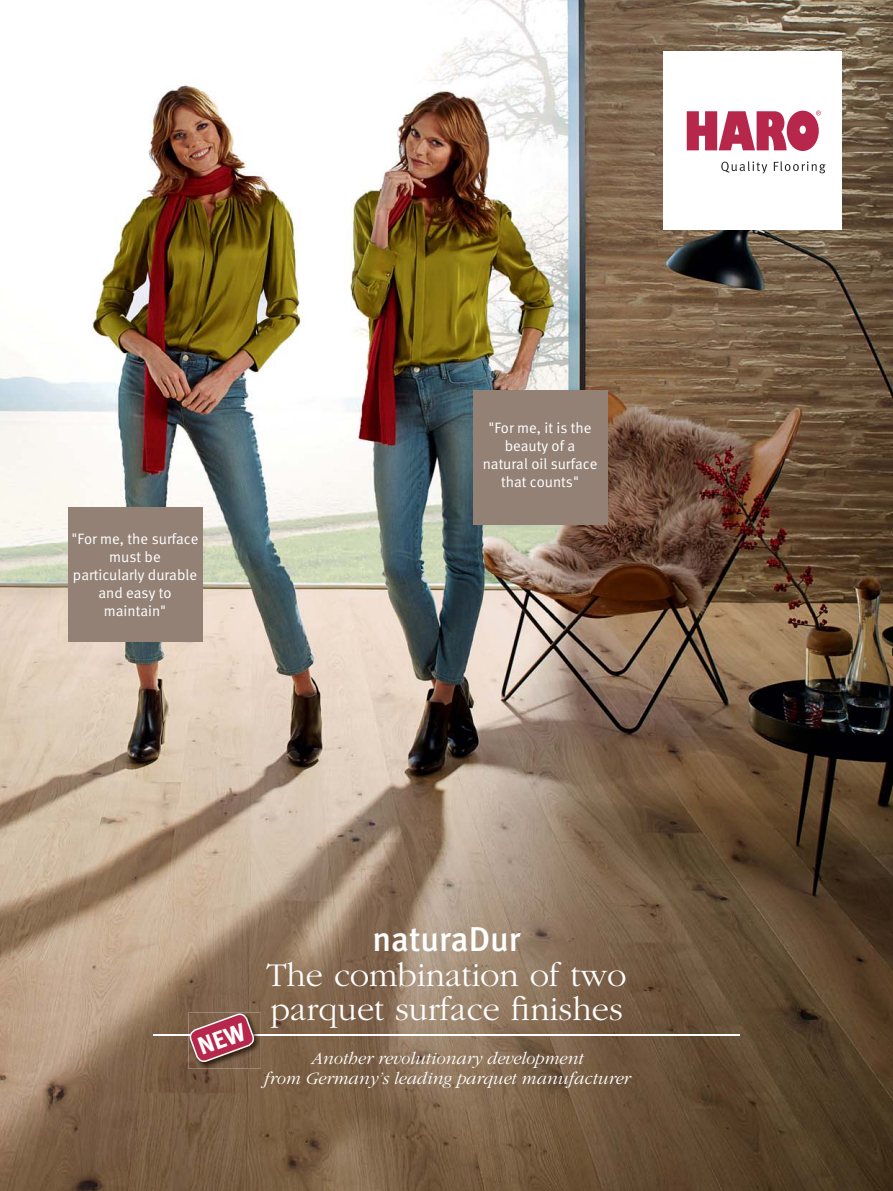
<style>
.page{position:relative;width:893px;height:1191px;background:#fff}
.page>*{position:absolute;margin:0;border:0;box-sizing:border-box;transform-origin:0 0}
.t1{font:300 34.5px/34.5px "Garamond";color:#fff}
.t2{font:34.5px "Meta Medium LF";color:#fff}
.t3{font:italic 300 18px/20.2px "Garamond";color:#fff;text-align:center}
.t4{font:15px/18px "Meta Normal LF";color:#fff;text-align:center}
</style>
<div class="page">
<img style="left:0;top:0;width:893px;height:1190px">
<div style="left:663px;top:51px;width:179px;height:179px;background:#fff"></div>
<svg style="left:687px;top:111px;width:134px;height:40px"></svg>
<svg style="left:721px;top:161px;width:46px;height:13px"></svg>
<svg style="left:774px;top:161px;width:52px;height:12px"></svg>
<hr style="left:153px;top:1034px;width:587px;height:1px;background:#fff">
<img style="left:188px;top:1012px;width:73px;height:56px">
<div style="left:68px;top:507px;width:134px;height:134px;background:#938176"></div>
<div style="left:473px;top:390px;width:134px;height:135px;background:#938176"></div>
<svg style="left:188px;top:1011px;width:67px;height:53px;background:#9e4b54"></svg>
<p class="t4" style="left:72px;top:531px;width:128px">"For me, the surface must be<br>particularly durable and easy to maintain"</p>
<p class="t4" style="left:483px;top:420px;width:116px">"For me, it is the beauty of a natural oil surface that counts"</p>
<h1 class="t2" style="left:372px;top:927px;width:150px">naturaDur</h1>
<h1 class="t1" style="left:266px;top:960px;width:362px">The combination of two parquet surface finishes</h1>
<p class="t3" style="left:263px;top:1049px;width:368px">Another revolutionary development<br>from Germany’s leading parquet manufacturer</p>
</div>
